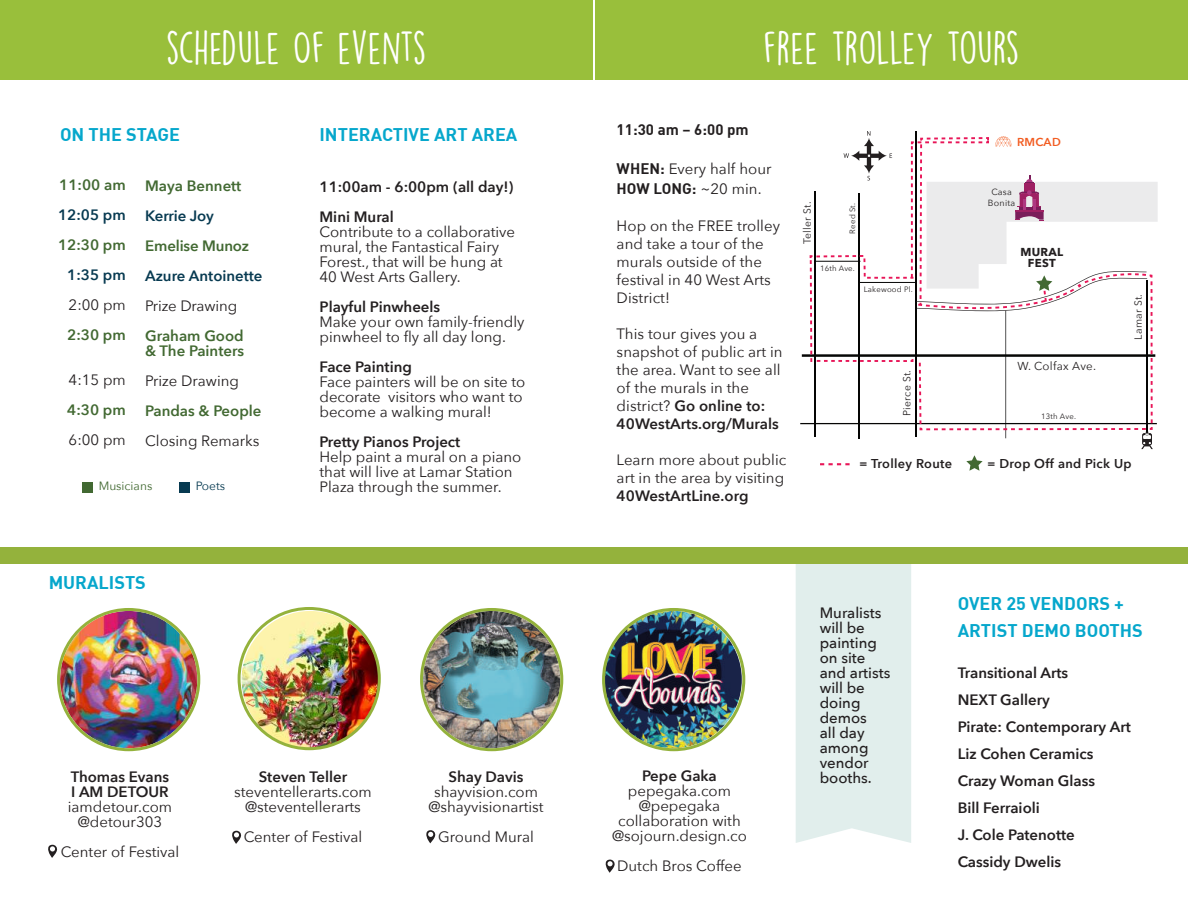
<style>
.page{position:relative;width:1188px;height:918px;background:#fff}
.page>*{position:absolute;margin:0;border:0;box-sizing:border-box;transform-origin:0 0}
.t1{font:42px "DK Lemon Yellow Sun";letter-spacing:-.015em;color:#fff}
.t2{font:700 18px/27px "DIN";color:#06a7cc}
.t3{font:15px/15px "Avenir Next";color:#231f20}
.t4{font:600 15px/27px "Avenir Next";color:#231f20}
.t5{font:600 15px/15px "Avenir Next";color:#426932}
.t6{font:500 15px/15px "Avenir Next";color:#231f20}
.t7{font:600 15px "Avenir Next";color:#073a51}
.t8{font:700 15px "DIN";letter-spacing:.005em;color:#231f20}
.t9{font:600 12.75px "Avenir Next";letter-spacing:.025em;color:#231f20}
.t10{font:12px "Avenir Next";color:#426932}
.t11{font:12px "Avenir Next";color:#073a51}
.t12{font:11.55px "Avenir Next";letter-spacing:.025em;color:#231f20}
.t13{font:700 11.55px/10.9px "Avenir Next";letter-spacing:.025em;color:#231f20;text-align:center}
.t14{font:600 11.55px "Avenir Next";letter-spacing:.025em;color:#f25c21}
.t15{font:10.35px "Avenir Next";letter-spacing:.025em;color:#231f20}
.t16{font:9px/10.9px "Avenir Next";letter-spacing:.025em;color:#231f20;text-align:center}
.t17{font:7.8px "Avenir Next";letter-spacing:.025em;color:#231f20}
.s1{font-family:"DIN";font-weight:700}
.s2{font-family:"Avenir Next";font-weight:400}
.s3{font-weight:600}
</style>
<div class="page">
<div style="left:796px;top:564px;width:115px;height:279px;background:#e1eeec"></div>
<div style="left:82px;top:482px;width:11px;height:11px;background:#426932"></div>
<div style="left:179px;top:482px;width:11px;height:11px;background:#073a51"></div>
<div style="left:0;top:0;width:593px;height:80px;background:#99bf3b"></div>
<div style="left:0;top:547px;width:1188px;height:17px;background:#94b23c"></div>
<div style="left:595px;top:0;width:593px;height:80px;background:#99bf3b"></div>
<hr style="left:800px;top:423px;width:357px;height:1px;background:#050504">
<hr style="left:802px;top:354px;width:353px;height:3px;background:#060705">
<svg style="left:966px;top:455px;width:17px;height:16px"></svg>
<svg style="left:820px;top:463px;width:30px;height:2px"></svg>
<svg style="left:809px;top:131px;width:349px;height:318px"></svg>
<img style="left:60px;top:611px;width:137px;height:137px;border-radius:69px">
<img style="left:242px;top:611px;width:137px;height:137px;border-radius:69px">
<img style="left:423px;top:611px;width:137px;height:137px;border-radius:69px">
<img style="left:605px;top:611px;width:137px;height:137px;border-radius:69px">
<div style="left:420px;top:608px;width:143px;height:143px;border:3px solid #94b23c;border-radius:50%"></div>
<div style="left:602px;top:608px;width:143px;height:143px;border:3px solid #94b23c;border-radius:50%"></div>
<div style="left:238px;top:607px;width:143px;height:143px;border:3px solid #94b23c;border-radius:50%"></div>
<div style="left:57px;top:608px;width:143px;height:143px;border:3px solid #94b23c;border-radius:50%"></div>
<svg style="left:426px;top:830px;width:10px;height:13px"></svg>
<svg style="left:605px;top:860px;width:10px;height:13px"></svg>
<svg style="left:232px;top:831px;width:10px;height:13px"></svg>
<svg style="left:48px;top:845px;width:10px;height:13px"></svg>
<h1 class="t1" style="left:166px;top:22px;width:262px">SCHEDULE OF EVENTS</h1>
<h1 class="t1" style="left:763px;top:22px;width:258px">FREE TROLLEY TOURS</h1>
<p class="t2" style="left:60px;top:120px;width:121px">ON THE STAGE</p>
<p class="t2" style="left:319px;top:120px;width:199px">INTERACTIVE ART AREA</p>
<p class="t8" style="left:617px;top:120px;width:134px">11:30 am – 6:00 pm</p>
<p class="t3" style="left:617px;top:161px;width:157px"><span class="s1">WHEN:</span> Every half hour</p>
<p class="t8" style="left:617px;top:179px;width:147px">HOW LONG: <span class="s2">~20 min.</span></p>
<p class="t3" style="left:617px;top:216px;width:165px;line-height:18px">Hop on the FREE trolley and take a tour of the murals outside of the festival in 40 West Arts<br>District!</p>
<p class="t3" style="left:617px;top:324px;width:167px;line-height:18px">This tour gives you a snapshot of public art in the area. Want to see all of the murals in the district? <span class="s3">Go online to:<br>40WestArts.org/Murals</span></p>
<p class="t3" style="left:617px;top:450px;width:171px;line-height:18px">Learn more about public art in the area by visiting</p>
<p class="t4" style="left:617px;top:482px;width:133px">40WestArtLine.org</p>
<p class="t5" style="left:59px;top:177px;width:68px">11:00 am</p>
<p class="t7" style="left:58px;top:202px;width:69px">12:05 pm</p>
<p class="t5" style="left:58px;top:237px;width:69px">12:30 pm</p>
<p class="t7" style="left:67px;top:262px;width:60px">1:35 pm</p>
<p class="t3" style="left:69px;top:297px;width:59px">2:00 pm</p>
<p class="t5" style="left:67px;top:327px;width:60px">2:30 pm</p>
<p class="t3" style="left:69px;top:372px;width:59px">4:15 pm</p>
<p class="t5" style="left:67px;top:402px;width:60px">4:30 pm</p>
<p class="t3" style="left:69px;top:432px;width:59px">6:00 pm</p>
<p class="t4" style="left:320px;top:171px;width:196px;line-height:30px">11:00am - 6:00pm (all day!)<br>Mini Mural</p>
<p class="t3" style="left:320px;top:223px;width:197px">Contribute to a collaborative mural, the Fantastical Fairy<br>Forest., that will be hung at<br>40 West Arts Gallery.</p>
<p class="t4" style="left:320px;top:293px;width:122px">Playful Pinwheels</p>
<p class="t3" style="left:320px;top:313px;width:207px">Make your own family-friendly pinwheel to fly all day long.</p>
<p class="t4" style="left:320px;top:353px;width:94px">Face Painting</p>
<p class="t3" style="left:320px;top:373px;width:207px">Face painters will be on site to decorate visitors who want to become a walking mural!</p>
<p class="t4" style="left:320px;top:428px;width:142px">Pretty Pianos Project</p>
<p class="t3" style="left:320px;top:448px;width:203px">Help paint a mural on a piano that will live at Lamar Station<br>Plaza through the summer.</p>
<p class="t5" style="left:145px;top:178px;width:98px">Maya Bennett</p>
<p class="t7" style="left:145px;top:203px;width:70px">Kerrie Joy</p>
<p class="t5" style="left:145px;top:238px;width:106px">Emelise Munoz</p>
<p class="t7" style="left:145px;top:263px;width:119px">Azure Antoinette</p>
<p class="t3" style="left:145px;top:298px;width:94px">Prize Drawing</p>
<p class="t5" style="left:145px;top:328px;width:101px">Graham Good &amp; The Painters</p>
<p class="t3" style="left:145px;top:373px;width:95px">Prize Drawing</p>
<p class="t5" style="left:145px;top:403px;width:118px">Pandas &amp; People</p>
<p class="t3" style="left:145px;top:433px;width:116px">Closing Remarks</p>
<p class="t10" style="left:99px;top:476px;width:55px">Musicians</p>
<p class="t11" style="left:196px;top:476px;width:31px">Poets</p>
<p class="t14" style="left:1017px;top:132px;width:45px">RMCAD</p>
<p class="t15" style="left:799px;top:244px;width:44px;rotate:-90deg">Teller St.</p>
<p class="t17" style="left:846px;top:234px;width:32px;rotate:-90deg">Reed St.</p>
<p class="t17" style="left:820px;top:262px;width:36px">16th Ave.</p>
<p class="t17" style="left:864px;top:282px;width:51px">Lakewood Pl.</p>
<p class="t15" style="left:898px;top:416px;width:47px;rotate:-90deg">Pierce St.</p>
<p class="t16" style="left:988px;top:186px;width:29px">Casa<br>Bonita</p>
<p class="t13" style="left:1021px;top:247px;width:44px">MURAL<br>FEST</p>
<p class="t12" style="left:1017px;top:357px;width:80px">W. Colfax Ave.</p>
<p class="t17" style="left:1041px;top:410px;width:37px">13th Ave.</p>
<p class="t15" style="left:1129px;top:340px;width:47px;rotate:-90deg">Lamar St.</p>
<p class="t9" style="left:859px;top:453px;width:95px">= Trolley Route</p>
<p class="t9" style="left:987px;top:453px;width:146px">= Drop Off and Pick Up</p>
<p class="t2" style="left:49px;top:568px;width:99px">MURALISTS</p>
<p class="t4" style="left:71px;top:769px;width:100px;line-height:15px">Thomas Evans<br>I AM DETOUR</p>
<p class="t3" style="left:68px;top:799px;width:106px;text-align:center">iamdetour.com @detour303</p>
<p class="t3" style="left:61px;top:844px;width:120px">Center of Festival</p>
<p class="t4" style="left:259px;top:763px;width:90px">Steven Teller</p>
<p class="t3" style="left:234px;top:784px;width:139px;text-align:center">steventellerarts.com @steventellerarts</p>
<p class="t3" style="left:244px;top:829px;width:120px">Center of Festival</p>
<p class="t4" style="left:448px;top:763px;width:77px">Shay Davis</p>
<p class="t3" style="left:428px;top:784px;width:117px;text-align:center">shayvision.com @shayvisionartist</p>
<p class="t3" style="left:438px;top:829px;width:97px">Ground Mural</p>
<p class="t4" style="left:642px;top:762px;width:76px">Pepe Gaka</p>
<p class="t3" style="left:612px;top:782px;width:136px;text-align:center">pepegaka.com @pepegaka collaboration with @sojourn.design.co</p>
<p class="t3" style="left:617px;top:857px;width:126px">Dutch Bros Coffee</p>
<p class="t6" style="left:820px;top:605px;width:72px">Muralists will be painting on site and artists will be doing demos<br>all day among vendor booths.</p>
<p class="t2" style="left:958px;top:589px;width:187px">OVER 25 VENDORS +<br>ARTIST DEMO BOOTHS</p>
<p class="t4" style="left:958px;top:659px;width:175px">Transitional Arts<br>NEXT Gallery<br>Pirate: Contemporary Art<br>Liz Cohen Ceramics<br>Crazy Woman Glass<br>Bill Ferraioli<br>J. Cole Patenotte<br>Cassidy Dwelis</p>
</div>
